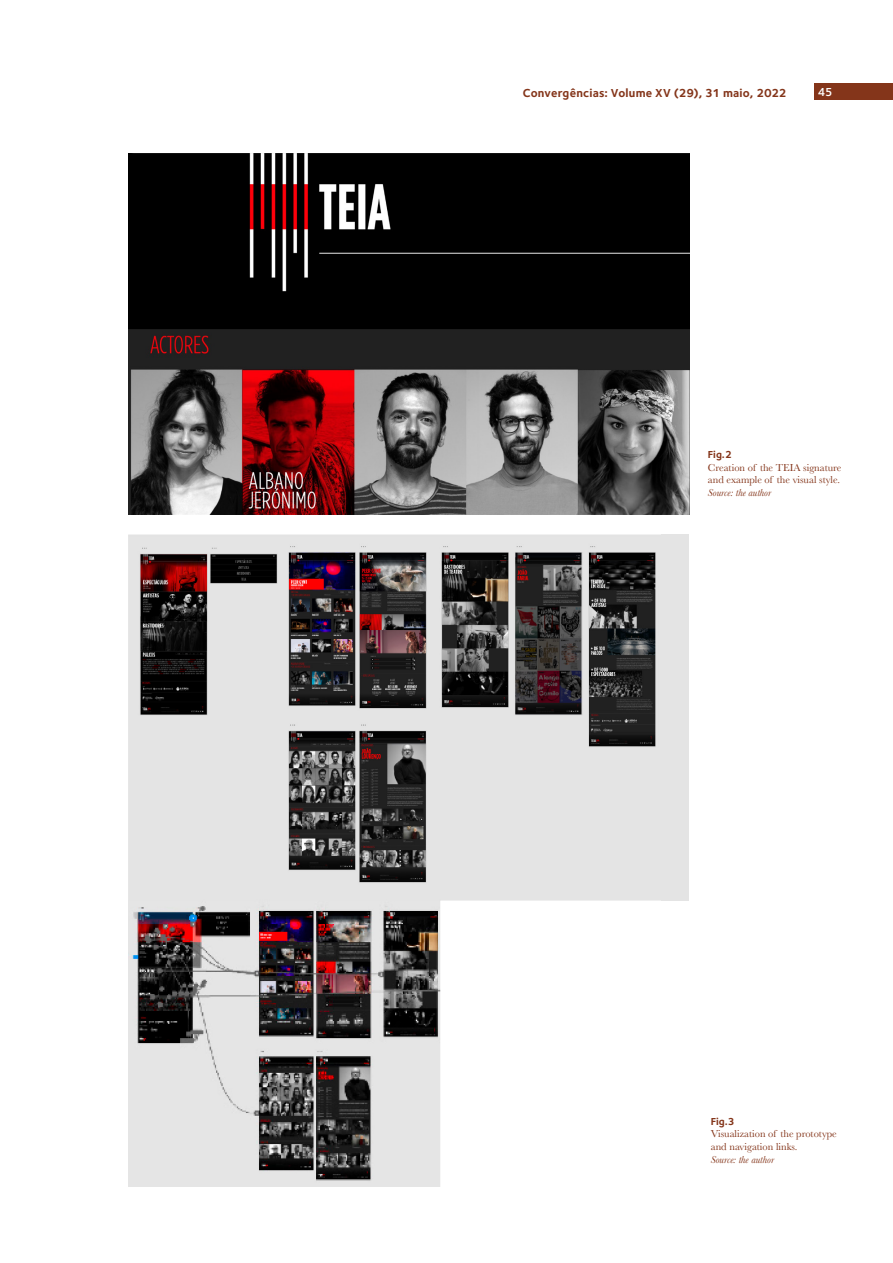
<style>
.page{position:relative;width:893px;height:1263px;background:#fff}
.page>*{position:absolute;margin:0;border:0;box-sizing:border-box;transform-origin:0 0}
.t1{font:700 12px "Foundry Sterling";letter-spacing:.02em;color:#84351a}
.t2{font:600 12px "Foundry Sterling";color:#fff}
.Legenda{font:10.5px/12.6px "Baskerville";color:#84351a}
.Legenda-2{font:italic 10.5px "Baskerville";color:#84351a}
.Text{font:700 10.5px "Foundry Sterling";letter-spacing:-.005em;color:#84351a}
</style>
<div class="page">
<div style="left:814px;top:83px;width:79px;height:17px;background:#84351a"></div>
<img style="left:128px;top:153px;width:562px;height:361px">
<img style="left:128px;top:534px;width:535px;height:653px">
<div style="left:661px;top:534px;width:28px;height:366px;background:#e4e4e4"></div>
<p class="t1" style="left:523px;top:85px;width:265px">Convergências: Volume XV (29), 31 maio, 2022</p>
<p class="t2" style="left:818px;top:85px;width:16px">45</p>
<p class="Text" style="left:708px;top:448px;width:25px">Fig.2</p>
<p class="Legenda" style="left:708px;top:461px;width:135px">Creation of the TEIA signature and example of the visual style.</p>
<p class="Legenda-2" style="left:708px;top:485px;width:65px">Source: the author</p>
<p class="Text" style="left:711px;top:1115px;width:25px">Fig.3</p>
<p class="Legenda" style="left:711px;top:1128px;width:128px">Visualization of the prototype and navigation links.</p>
<p class="Legenda-2" style="left:711px;top:1152px;width:65px">Source: the author</p>
</div>
